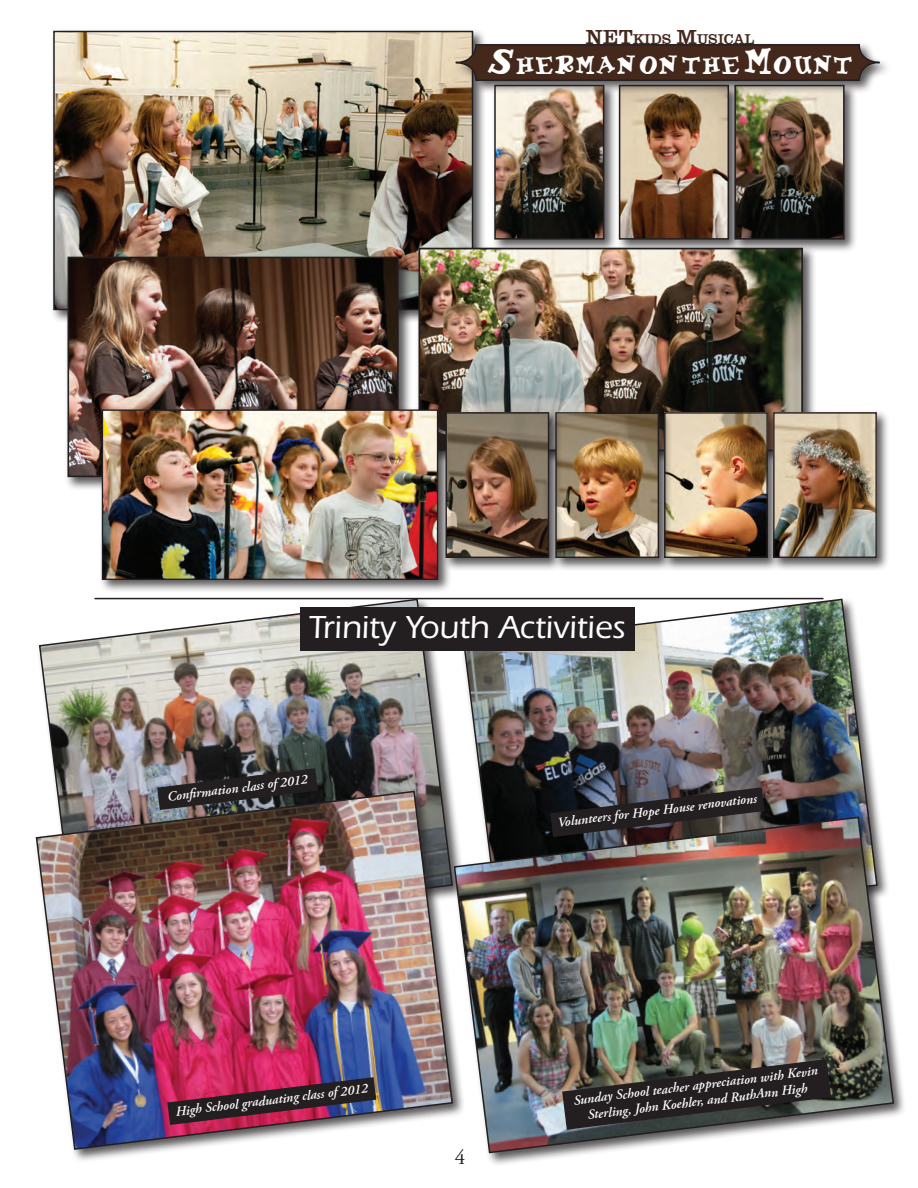
<style>
.page{position:relative;width:918px;height:1188px;background:#fff}
.page>*{position:absolute;margin:0;border:0;box-sizing:border-box;transform-origin:0 0}
.t1{font:500 33px "Itc Eras";color:#fff}
.t2{font:700 21px "Gadzoox";color:#fff}
.t3{font:21px "Adobe Garamond Pro";color:#231f20}
.t4{font:14.7px "Clarendon";color:#43281b}
.t5{font:italic 600 13.5px/16.2px "Adobe Garamond Pro";color:#fff;text-align:center}
.s1{font-size:21px}
.s2{font-size:30px}
</style>
<div class="page">
<div style="left:50px;top:28px;width:437px;height:296px;background:#231f20;opacity:.75"></div>
<img style="left:56px;top:34px;width:414px;height:273px">
<div style="left:53px;top:31px;width:420px;height:279px;border:2px solid #231f20"></div>
<div style="left:65px;top:254px;width:347px;height:237px;background:#231f20;opacity:.75"></div>
<img style="left:70px;top:260px;width:326px;height:214px">
<div style="left:67px;top:257px;width:332px;height:220px;border:2px solid #231f20"></div>
<div style="left:732px;top:82px;width:126px;height:171px;background:#231f20;opacity:.75"></div>
<img style="left:742px;top:95px;width:100px;height:142px">
<div style="left:734px;top:85px;width:111px;height:155px;border:2px solid #231f20"></div>
<div style="left:616px;top:82px;width:126px;height:171px;background:#231f20;opacity:.75"></div>
<img style="left:622px;top:95px;width:104px;height:142px">
<div style="left:619px;top:85px;width:110px;height:155px;border:2px solid #231f20"></div>
<div style="left:491px;top:82px;width:127px;height:171px;background:#231f20;opacity:.75"></div>
<img style="left:497px;top:95px;width:104px;height:142px">
<div style="left:494px;top:85px;width:110px;height:155px;border:2px solid #231f20"></div>
<div style="left:416px;top:245px;width:400px;height:220px;background:#231f20;opacity:.75"></div>
<img style="left:421px;top:251px;width:379px;height:158px">
<div style="left:418px;top:248px;width:385px;height:203px;border:2px solid #231f20"></div>
<div style="left:99px;top:407px;width:353px;height:186px;background:#231f20;opacity:.75"></div>
<img style="left:104px;top:411px;width:332px;height:167px">
<div style="left:102px;top:409px;width:336px;height:171px;border:1px solid #231f20"></div>
<div style="left:454px;top:41px;width:438px;height:54px;background:#231f20;opacity:.75"></div>
<svg style="left:454px;top:43px;width:427px;height:39px;background:#503a2e"></svg>
<div style="left:661px;top:409px;width:120px;height:162px;background:#231f20;opacity:.75"></div>
<img style="left:672px;top:414px;width:94px;height:142px">
<div style="left:664px;top:412px;width:104px;height:146px;border:1px solid #231f20"></div>
<div style="left:552px;top:409px;width:120px;height:162px;background:#231f20;opacity:.75"></div>
<img style="left:563px;top:415px;width:94px;height:141px">
<div style="left:555px;top:412px;width:104px;height:146px;border:1px solid #231f20"></div>
<div style="left:443px;top:409px;width:120px;height:162px;background:#231f20;opacity:.75"></div>
<img style="left:448px;top:414px;width:99px;height:142px">
<div style="left:446px;top:412px;width:103px;height:146px;border:1px solid #231f20"></div>
<div style="left:770px;top:409px;width:120px;height:162px;background:#231f20;opacity:.75"></div>
<img style="left:775px;top:414px;width:100px;height:142px">
<div style="left:773px;top:412px;width:104px;height:146px;border:1px solid #231f20"></div>
<img style="left:38px;top:598px;width:416px;height:190px">
<div style="left:33px;top:788px;width:433px;height:375px;background:#231f20;opacity:.75"></div>
<img style="left:35px;top:790px;width:419px;height:361px">
<div style="left:461px;top:596px;width:429px;height:349px;background:#231f20;opacity:.75"></div>
<img style="left:463px;top:598px;width:415px;height:216px">
<div style="left:451px;top:814px;width:456px;height:352px;background:#231f20;opacity:.75"></div>
<img style="left:453px;top:816px;width:442px;height:338px">
<svg style="left:167px;top:1076px;width:210px;height:50px;background:#6f2e47"></svg>
<img style="left:561px;top:1058px;width:271px;height:73px">
<svg style="left:156px;top:767px;width:163px;height:44px;background:#39383a"></svg>
<svg style="left:549px;top:786px;width:216px;height:52px;background:#343134"></svg>
<div style="left:300px;top:608px;width:334px;height:43px;background:#231f20"></div>
<p class="t4" style="left:586px;top:31px;width:170px"><span class="s1">NET</span>KIDS <span class="s1">M</span>USICAL</p>
<h2 class="t2" style="left:486px;top:55px;width:369px"><span class="s2">S</span>HERMANONTHE<span class="s2">M</span>OUNT</h2>
<h1 class="t1" style="left:309px;top:609px;width:318px">Trinity Youth Activities</h1>
<p class="t5" style="left:166px;top:789px;width:143px;rotate:-7deg">Confi rmation class of 2012</p>
<p class="t5" style="left:557px;top:815px;width:202px;rotate:-7deg">Volunteers for Hope House renovations</p>
<p class="t5" style="left:175px;top:1104px;width:195px;rotate:-7deg">High School graduating class of 2012</p>
<h2 class="t3" style="left:455px;top:1145px;width:12px">4</h2>
<p class="t5" style="left:573px;top:1093px;width:247px;rotate:-7deg">Sunday School teacher appreciation with Kevin<br>Sterling, John Koehler, and RuthAnn High</p>
</div>
